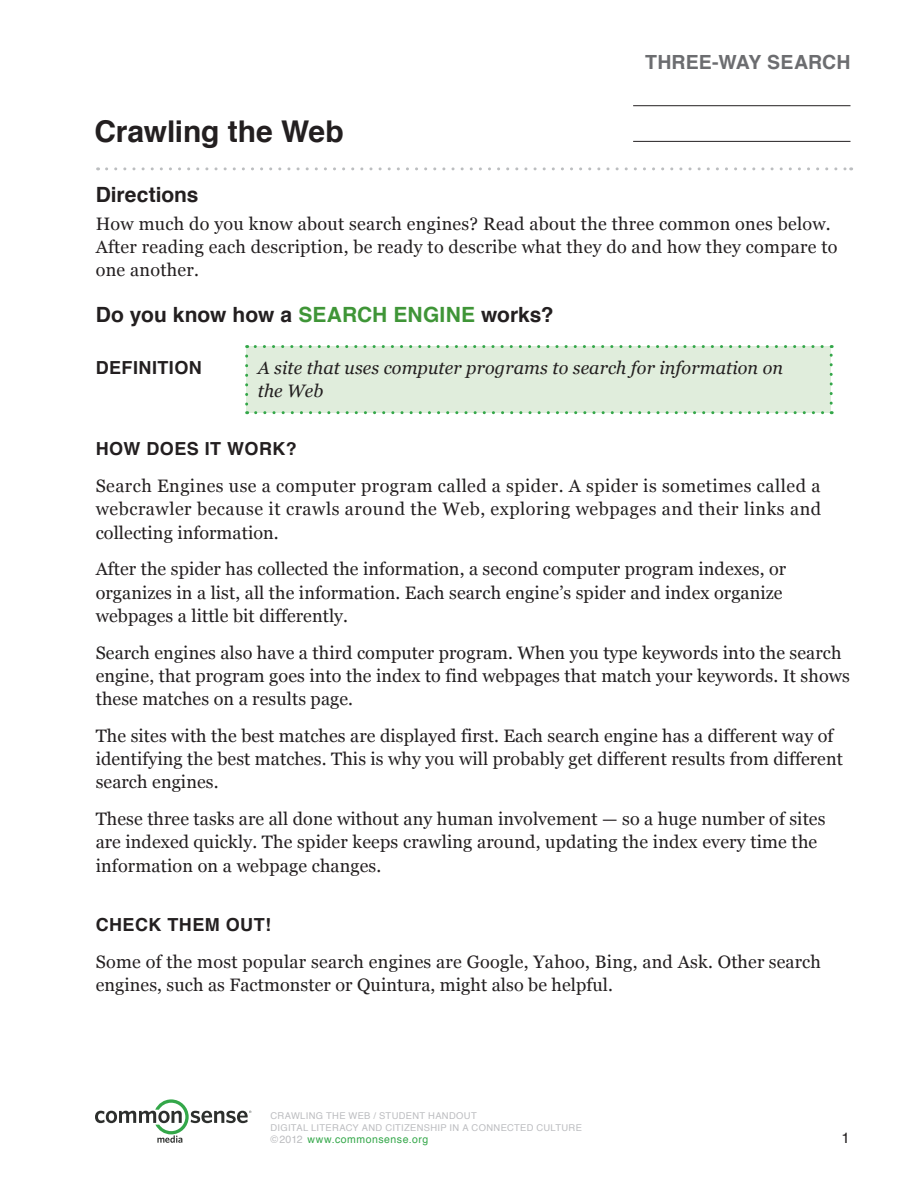
<style>
.page{position:relative;width:918px;height:1188px;background:#fff}
.page>*{position:absolute;margin:0;border:0;box-sizing:border-box;transform-origin:0 0}
.t1{font:700 30px "Helvetica";letter-spacing:-.005em;color:#231f20}
.t2{font:700 21px "Helvetica";color:#231f20}
.t3{font:700 19.5px "Helvetica";letter-spacing:.005em;color:#6c6d70}
.t4{font:18px/23.2px "Georgia";letter-spacing:.005em;color:#231f20}
.t5{font:italic 18px/22.5px "Georgia";letter-spacing:.005em;color:#231f20}
.t6{font:700 18px "Helvetica";letter-spacing:.025em;color:#231f20}
.t7{font:15px "Helvetica";color:#231f20}
.t8{font:10.5px "Helvetica";letter-spacing:.045em;color:#33a749}
.t9{font:9.3px/12px "Helvetica";letter-spacing:.035em;color:#bcbdc0}
.s1{color:#3f9537}
.s2{color:#bcbdc0}
</style>
<div class="page">
<div style="left:247px;top:347px;width:584px;height:66px;background:#e0eddc"></div>
<svg style="left:245px;top:356px;width:3px;height:58px"></svg>
<svg style="left:256px;top:411px;width:576px;height:3px"></svg>
<svg style="left:830px;top:345px;width:3px;height:58px"></svg>
<svg style="left:247px;top:345px;width:575px;height:3px"></svg>
<hr style="left:633px;top:105px;width:217px;height:1px;background:#231f20">
<hr style="left:633px;top:141px;width:217px;height:1px;background:#231f20">
<svg style="left:107px;top:167px;width:745px;height:3px"></svg>
<svg style="left:95px;top:1099px;width:156px;height:44px"></svg>
<h1 class="t1" style="left:94px;top:119px;width:251px">Crawling the Web</h1>
<p class="t3" style="left:645px;top:54px;width:207px">THREE-WAY SEARCH</p>
<p class="t2" style="left:96px;top:185px;width:104px">Directions</p>
<p class="t4" style="left:96px;top:212px;width:743px">How much do you know about search engines? Read about the three common ones below.<br>After reading each description, be ready to describe what they do and how they compare to one another.</p>
<p class="t2" style="left:96px;top:306px;width:459px">Do you know how a <span class="s1">SEARCH ENGINE</span> works?</p>
<p class="t6" style="left:96px;top:361px;width:108px">DEFINITION</p>
<p class="t5" style="left:258px;top:357px;width:527px">A site that uses computer programs to search for information on the Web</p>
<p class="t6" style="left:96px;top:442px;width:203px">HOW DOES IT WORK?</p>
<p class="t4" style="left:96px;top:474px;width:727px;text-align:justify">Search Engines use a computer program called a spider. A spider is sometimes called a webcrawler because it crawls around the Web, exploring webpages and their links and collecting information.</p>
<p class="t4" style="left:96px;top:557px;width:692px">After the spider has collected the information, a second computer program indexes, or organizes in a list, all the information. Each search engine’s spider and index organize webpages a little bit differently.</p>
<p class="t4" style="left:96px;top:641px;width:756px">Search engines also have a third computer program. When you type keywords into the search engine, that program goes into the index to find webpages that match your keywords. It shows these matches on a results page.</p>
<p class="t4" style="left:96px;top:724px;width:749px">The sites with the best matches are displayed first. Each search engine has a different way of identifying the best matches. This is why you will probably get different results from different search engines.</p>
<p class="t4" style="left:96px;top:807px;width:731px">These three tasks are all done without any human involvement — so a huge number of sites are indexed quickly. The spider keeps crawling around, updating the index every time the information on a webpage changes.</p>
<p class="t6" style="left:96px;top:917px;width:177px">CHECK THEM OUT!</p>
<p class="t4" style="left:96px;top:950px;width:727px">Some of the most popular search engines are Google, Yahoo, Bing, and Ask. Other search engines, such as Factmonster or Quintura, might also be helpful.</p>
<p class="t9" style="left:271px;top:1110px;width:313px">CRAWLING THE WEB / STUDENT HANDOUT<br>DIGITAL LITERACY AND CITIZENSHIP IN A CONNECTED CULTURE</p>
<p class="t8" style="left:271px;top:1135px;width:159px"><span class="s2">©2012</span> www.commonsense.org</p>
<p class="t7" style="left:842px;top:1131px;width:10px">1</p>
</div>
